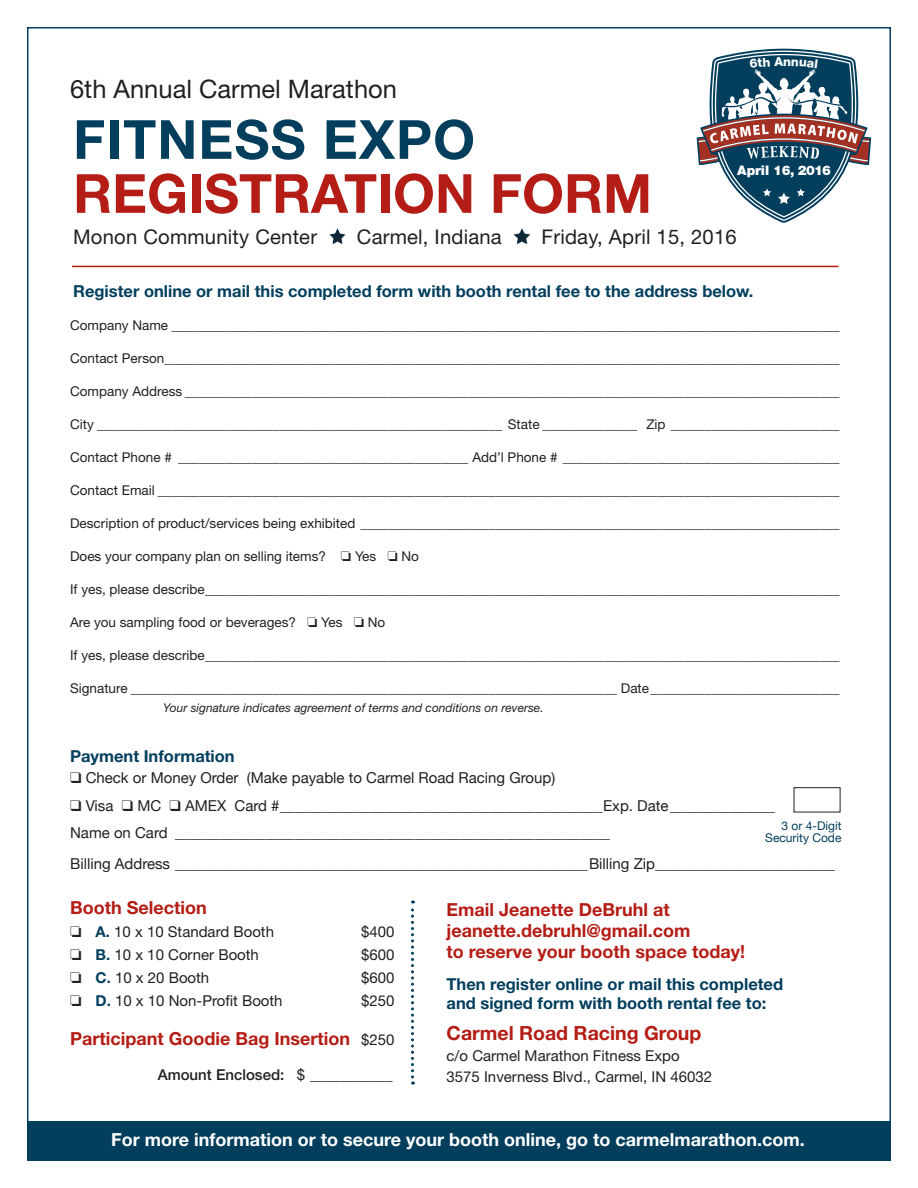
<style>
.page{position:relative;width:918px;height:1188px;background:#fff}
.page>*{position:absolute;margin:0;border:0;box-sizing:border-box;transform-origin:0 0}
.t1{font:700 54px "Helvetica Neue";color:#b41d15}
.t2{font:700 54px "Helvetica Neue";letter-spacing:.02em;color:#033e5d}
.t3{font:25.5px "Helvetica Neue";color:#231f20}
.t4{font:20.25px "Helvetica Neue";letter-spacing:.01em;color:#231f20}
.t5{font:700 19.5px "Helvetica Neue";color:#b41d15}
.t6{font:700 18px/21px "Helvetica Neue";color:#b41d15}
.t7{font:700 18px "Helvetica Neue";color:#fff}
.t8{font:700 16.5px/19.5px "Helvetica Neue";color:#033e5d}
.t9{font:15px "Helvetica Neue";color:#231f20}
.t10{font:15px "Helvetica Neue";color:#231f20}
.t11{font:500 15px "Helvetica Neue";color:#231f20}
.t12{font:13.5px "Helvetica Neue";color:#231f20}
.t13{font:900 13.2px "Helvetica Neue";letter-spacing:-.015em;color:#fff}
.t14{font:italic 12px "Helvetica Neue";color:#231f20}
.t15{font:12px "Helvetica Neue";color:#033e5d}
.s1{font-weight:700;color:#033e5d}
.s2{font-weight:400;font-size:15px;color:#231f20}
.s3{font-weight:400}
</style>
<div class="page">
<div style="left:27px;top:1121px;width:864px;height:39px;background:#033e5d"></div>
<svg style="left:411px;top:901px;width:3px;height:184px"></svg>
<img style="left:329px;top:228px;width:17px;height:17px">
<img style="left:513px;top:228px;width:18px;height:17px">
<hr style="left:72px;top:266px;width:766px;height:1px;background:#b41d15">
<div style="left:794px;top:787px;width:46px;height:25px;border:1px solid #231f20"></div>
<svg style="left:697px;top:49px;width:174px;height:174px"></svg>
<p class="t3" style="left:70px;top:74px;width:328px">6th Annual Carmel Marathon</p>
<p class="t2" style="left:73px;top:106px;width:403px">FITNESS EXPO</p>
<p class="t1" style="left:73px;top:160px;width:580px">REGISTRATION FORM</p>
<p class="t4" style="left:73px;top:225px;width:245px">Monon Community Center</p>
<p class="t4" style="left:357px;top:225px;width:146px">Carmel, Indiana</p>
<p class="t4" style="left:542px;top:225px;width:197px">Friday, April 15, 2016</p>
<p class="t8" style="left:73px;top:281px;width:682px">Register online or mail this completed form with booth rental fee to the address below.</p>
<p class="t12" style="left:70px;top:317px;width:771px">Company Name ___________________________________________________________________________________________________</p>
<p class="t12" style="left:70px;top:350px;width:771px">Contact Person____________________________________________________________________________________________________</p>
<p class="t12" style="left:70px;top:383px;width:771px">Company Address _________________________________________________________________________________________________</p>
<p class="t12" style="left:70px;top:416px;width:771px">City ____________________________________________________________ State ______________ Zip _________________________</p>
<p class="t12" style="left:70px;top:449px;width:771px">Contact Phone # ___________________________________________ Add’l Phone # _________________________________________</p>
<p class="t12" style="left:70px;top:482px;width:771px">Contact Email _____________________________________________________________________________________________________</p>
<p class="t12" style="left:70px;top:515px;width:771px">Description of product/services being exhibited _______________________________________________________________________</p>
<p class="t12" style="left:70px;top:548px;width:350px">Does your company plan on selling items? □ Yes □ No</p>
<p class="t12" style="left:70px;top:581px;width:771px">If yes, please describe______________________________________________________________________________________________</p>
<p class="t12" style="left:70px;top:614px;width:317px">Are you sampling food or beverages? □ Yes □ No</p>
<p class="t12" style="left:70px;top:647px;width:771px">If yes, please describe______________________________________________________________________________________________</p>
<p class="t12" style="left:70px;top:680px;width:771px">Signature ________________________________________________________________________ Date____________________________</p>
<p class="t14" style="left:163px;top:701px;width:382px">Your signature indicates agreement of terms and conditions on reverse.</p>
<p class="t8" style="left:70px;top:746px;width:166px">Payment Information</p>
<p class="t9" style="left:70px;top:767px;width:487px">❑ Check or Money Order (Make payable to Carmel Road Racing Group)</p>
<p class="t9" style="left:70px;top:794px;width:707px">❑ Visa ❑ MC ❑ AMEX Card #___________________________________________Exp. Date______________</p>
<p class="t9" style="left:70px;top:822px;width:541px">Name on Card __________________________________________________________</p>
<p class="t9" style="left:70px;top:853px;width:767px">Billing Address _______________________________________________________Billing Zip________________________</p>
<p class="t6" style="left:70px;top:897px;width:138px">Booth Selection</p>
<p class="t10" style="left:70px;top:923px;width:205px">□ <span class="s1">A.</span> 10 x 10 Standard Booth</p>
<p class="t10" style="left:361px;top:923px;width:35px">$400</p>
<p class="t10" style="left:70px;top:946px;width:190px">□ <span class="s1">B.</span> 10 x 10 Corner Booth</p>
<p class="t10" style="left:361px;top:946px;width:35px">$600</p>
<p class="t10" style="left:70px;top:969px;width:141px">□ <span class="s1">C.</span> 10 x 20 Booth</p>
<p class="t10" style="left:361px;top:969px;width:35px">$600</p>
<p class="t10" style="left:70px;top:992px;width:214px">□ <span class="s1">D.</span> 10 x 10 Non-Profit Booth</p>
<p class="t10" style="left:361px;top:992px;width:35px">$250</p>
<p class="t6" style="left:70px;top:1028px;width:326px">Participant Goodie Bag Insertion <span class="s2">$250</span></p>
<p class="t11" style="left:158px;top:1066px;width:236px">Amount Enclosed: <span class="s3">$ ___________</span></p>
<p class="t13" style="left:737px;top:163px;width:95px">April 16, 2016</p>
<p class="t15" style="left:782px;top:817px;width:62px">3 or 4-Digit</p>
<p class="t15" style="left:765px;top:829px;width:78px">Security Code</p>
<p class="t6" style="left:447px;top:899px;width:300px">Email Jeanette DeBruhl at jeanette.debruhl@gmail.com<br>to reserve your booth space today!</p>
<p class="t8" style="left:447px;top:974px;width:338px">Then register online or mail this completed and signed form with booth rental fee to:</p>
<p class="t5" style="left:447px;top:1021px;width:256px">Carmel Road Racing Group</p>
<p class="t10" style="left:447px;top:1047px;width:235px">c/o Carmel Marathon Fitness Expo</p>
<p class="t10" style="left:447px;top:1068px;width:267px">3575 Inverness Blvd., Carmel, IN 46032</p>
<p class="t7" style="left:111px;top:1128px;width:695px">For more information or to secure your booth online, go to carmelmarathon.com.</p>
</div>
